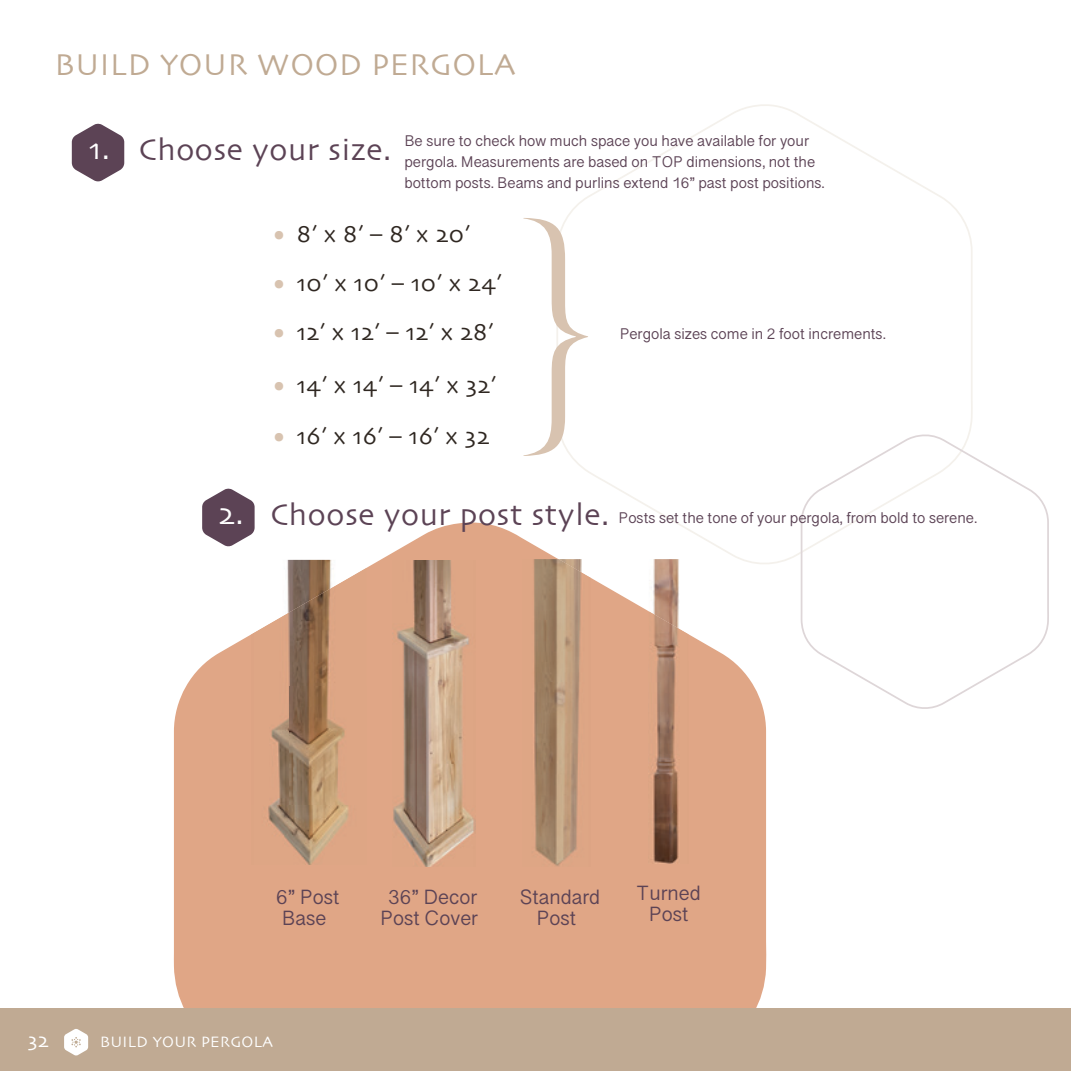
<style>
.page{position:relative;width:1071px;height:1071px;background:#fff}
.page>*{position:absolute;margin:0;border:0;box-sizing:border-box;transform-origin:0 0}
.t1{font:287px "Letter Gothic Std";color:#d8c3b0}
.t2{font:31.5px "Skia";letter-spacing:.02em;color:#5c4355}
.t3{font:31.5px "Skia";letter-spacing:.02em;color:#c0aa93}
.t4{font:24.5px "Skia";letter-spacing:.02em;color:#2f2721}
.t5{font:21px/21px "Myanmar Sangam MN";color:#5c4355;text-align:center}
.t6{font:21px "Skia";color:#fff}
.t7{font:15.75px/21px "Myanmar Sangam MN";color:#5c4355}
.t8{font:15.75px "Skia";letter-spacing:.02em;color:#fff}
.s1{color:#fff}
.s2{font-family:"Helvetica";font-size:38.5px;color:#d8c3b0}
</style>
<div class="page">
<svg style="left:72px;top:124px;width:52px;height:58px"></svg>
<svg style="left:202px;top:489px;width:53px;height:32px"></svg>
<svg style="left:556px;top:104px;width:417px;height:460px"></svg>
<svg style="left:174px;top:521px;width:592px;height:487px;fill:#e0a686"></svg>
<svg style="left:800px;top:433px;width:249px;height:276px"></svg>
<img style="left:522px;top:559px;width:69px;height:308px">
<img style="left:649px;top:559px;width:39px;height:52px">
<img style="left:649px;top:611px;width:39px;height:253px">
<div style="left:0;top:1008px;width:1071px;height:63px;background:#c0aa93"></div>
<img style="left:393px;top:561px;width:82px;height:306px">
<img style="left:251px;top:560px;width:115px;height:52px">
<img style="left:289px;top:568px;width:77px;height:237px">
<img style="left:251px;top:612px;width:39px;height:193px">
<img style="left:251px;top:805px;width:115px;height:60px">
<svg style="left:64px;top:1029px;width:24px;height:27px"></svg>
<h2 class="t3" style="left:55px;top:46px;width:462px">BUILD YOUR WOOD PERGOLA</h2>
<h2 class="t2" style="left:89px;top:131px;width:304px"><span class="s1">1.</span> Choose your size.</h2>
<p class="t7" style="left:404px;top:130px;width:422px">Be sure to check how much space you have available for your pergola. Measurements are based on TOP dimensions, not the bottom posts. Beams and purlins extend 16” past post positions.</p>
<h3 class="t4" style="left:272px;top:220px;width:199px"><span class="s2">•</span> 8’ x 8’ – 8’ x 20’</h3>
<h3 class="t4" style="left:272px;top:269px;width:231px"><span class="s2">•</span> 10’ x 10’ – 10’ x 24’</h3>
<h3 class="t4" style="left:272px;top:318px;width:222px"><span class="s2">•</span> 12’ x 12’ – 12’ x 28’</h3>
<h3 class="t4" style="left:272px;top:370px;width:225px"><span class="s2">•</span> 14’ x 14’ – 14’ x 32’</h3>
<h3 class="t4" style="left:272px;top:421px;width:219px"><span class="s2">•</span> 16’ x 16’ – 16’ x 32</h3>
<h1 class="t1" style="left:469px;top:164px;width:174px">}</h1>
<p class="t7" style="left:620px;top:323px;width:267px">Pergola sizes come in 2 foot increments.</p>
<h2 class="t2" style="left:219px;top:496px;width:392px"><span class="s1">2.</span> Choose your post style.</h2>
<p class="t7" style="left:619px;top:507px;width:360px">Posts set the tone of your pergola, from bold to serene.</p>
<h3 class="t5" style="left:276px;top:886px;width:65px;text-align:left">6” Post<br>Base</h3>
<h3 class="t5" style="left:520px;top:886px;width:82px">Standard<br>Post</h3>
<h3 class="t5" style="left:636px;top:882px;width:66px">Turned<br>Post</h3>
<h3 class="t5" style="left:380px;top:886px;width:99px">36” Decor<br>Post Cover</h3>
<h3 class="t6" style="left:28px;top:1028px;width:22px">32</h3>
<p class="t8" style="left:100px;top:1033px;width:175px">BUILD YOUR PERGOLA</p>
</div>
